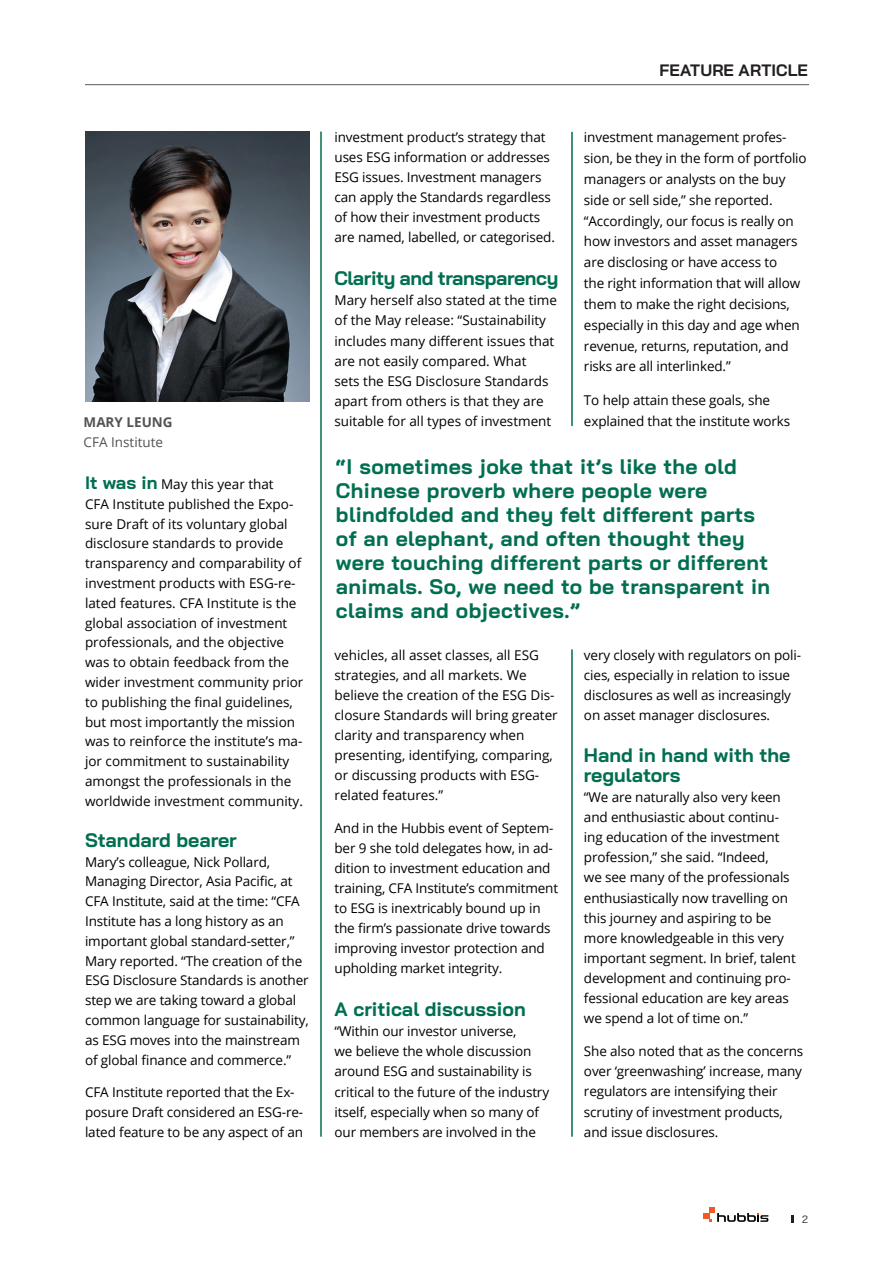
<style>
.page{position:relative;width:893px;height:1263px;background:#fff}
.page>*{position:absolute;margin:0;border:0;box-sizing:border-box;transform-origin:0 0}
.t1{font:700 21px/24px "Bai Jamjuree";letter-spacing:.02em;color:#006e51}
.t2{font:700 19.5px/20.1px "Bai Jamjuree";color:#006e51}
.t3{font:700 19.5px "Bai Jamjuree";letter-spacing:-.02em;color:#006e51}
.t4{font:700 16.5px "Bai Jamjuree";letter-spacing:.005em;color:#231f20}
.t5{font:13.5px/20.1px "Open Sans";letter-spacing:-.01em;color:#000}
.t6{font:13.5px "Open Sans";color:#535355}
.t7{font:700 13.5px "Open Sans";color:#535355}
.t8{font:10.5px "Bai Jamjuree";color:#231f20}
.s1{font-family:"Bai Jamjuree";font-weight:700;font-size:18px;color:#006e51}
</style>
<div class="page">
<svg style="left:703px;top:1207px;width:65px;height:15px"></svg>
<svg style="left:792px;top:1215px;width:2px;height:8px"></svg>
<hr style="left:571px;top:132px;width:2px;height:294px;background:#006e51">
<hr style="left:320px;top:132px;width:2px;height:1005px;background:#006e51">
<img style="left:85px;top:132px;width:224px;height:269px">
<hr style="left:571px;top:649px;width:2px;height:488px;background:#006e51">
<hr style="left:85px;top:84px;width:724px;height:1px;background:#57585a">
<p class="t7" style="left:84px;top:413px;width:91px">MARY LEUNG</p>
<p class="t6" style="left:84px;top:432px;width:81px">CFA Institute</p>
<p class="t5" style="left:85px;top:474px;width:220px"><span class="s1">It was in</span> May this year that<br>CFA Institute published the Expo&shy;sure Draft of its voluntary global disclosure standards to provide transparency and comparability of investment products with ESG-re&shy;lated features. CFA Institute is the global association of investment professionals, and the objective was to obtain feedback from the wider investment community prior to publishing the final guidelines, but most importantly the mission was to reinforce the institute’s ma&shy;jor commitment to sustainability amongst the professionals in the worldwide investment community.</p>
<h2 class="t2" style="left:85px;top:830px;width:153px">Standard bearer</h2>
<p class="t5" style="left:85px;top:851px;width:225px">Mary’s colleague, Nick Pollard, Managing Director, Asia Pacific, at CFA Institute, said at the time: “CFA Institute has a long history as an important global standard-setter,” Mary reported. “The creation of the ESG Disclosure Standards is another step we are taking toward a global common language for sustainability, as ESG moves into the mainstream of global finance and commerce.”</p>
<p class="t5" style="left:85px;top:1082px;width:220px">CFA Institute reported that the Ex&shy;posure Draft considered an ESG-re&shy;lated feature to be any aspect of an</p>
<p class="t5" style="left:334px;top:127px;width:222px">investment product’s strategy that uses ESG information or addresses ESG issues. Investment managers can apply the Standards regardless of how their investment products are named, labelled, or categorised.</p>
<h2 class="t3" style="left:334px;top:267px;width:225px">Clarity and transparency</h2>
<p class="t5" style="left:334px;top:290px;width:224px">Mary herself also stated at the time of the May release: “Sustainability includes many different issues that are not easily compared. What<br>sets the ESG Disclosure Standards apart from others is that they are suitable for all types of investment</p>
<p class="t4" style="left:659px;top:61px;width:150px">FEATURE ARTICLE</p>
<p class="t5" style="left:584px;top:126px;width:224px;line-height:20.9px">investment management profes&shy;sion, be they in the form of portfolio managers or analysts on the buy side or sell side,” she reported. “Accordingly, our focus is really on how investors and asset managers are disclosing or have access to<br>the right information that will allow them to make the right decisions, especially in this day and age when revenue, returns, reputation, and risks are all interlinked.”</p>
<p class="t5" style="left:584px;top:389px;width:208px;line-height:20.9px">To help attain these goals, she explained that the institute works</p>
<p class="t1" style="left:336px;top:455px;width:436px">“I sometimes joke that it’s like the old Chinese proverb where people were blindfolded and they felt different parts of an elephant, and often thought they were touching different parts or different animals. So, we need to be transparent in claims and objectives.”</p>
<p class="t5" style="left:334px;top:644px;width:225px">vehicles, all asset classes, all ESG strategies, and all markets. We believe the creation of the ESG Dis&shy;closure Standards will bring greater clarity and transparency when presenting, identifying, comparing, or discussing products with ESG&shy;related features.”</p>
<p class="t5" style="left:334px;top:818px;width:225px">And in the Hubbis event of Septem&shy;ber 9 she told delegates how, in ad&shy;dition to investment education and training, CFA Institute’s commitment to ESG is inextricably bound up in the firm’s passionate drive towards improving investor protection and upholding market integrity.</p>
<h2 class="t2" style="left:334px;top:999px;width:193px">A critical discussion</h2>
<p class="t5" style="left:334px;top:1021px;width:216px">“Within our investor universe,<br>we believe the whole discussion around ESG and sustainability is critical to the future of the industry itself, especially when so many of our members are involved in the</p>
<p class="t5" style="left:584px;top:644px;width:219px">very closely with regulators on poli&shy;cies, especially in relation to issue disclosures as well as increasingly on asset manager disclosures.</p>
<h2 class="t2" style="left:584px;top:745px;width:208px">Hand in hand with the regulators</h2>
<p class="t5" style="left:584px;top:786px;width:213px">“We are naturally also very keen and enthusiastic about continu&shy;ing education of the investment profession,” she said. “Indeed,<br>we see many of the professionals enthusiastically now travelling on this journey and aspiring to be more knowledgeable in this very important segment. In brief, talent development and continuing pro&shy;fessional education are key areas we spend a lot of time on.”</p>
<p class="t5" style="left:584px;top:1041px;width:221px">She also noted that as the concerns over ‘greenwashing’ increase, many regulators are intensifying their scrutiny of investment products, and issue disclosures.</p>
<p class="t8" style="left:802px;top:1210px;width:7px">2</p>
</div>
